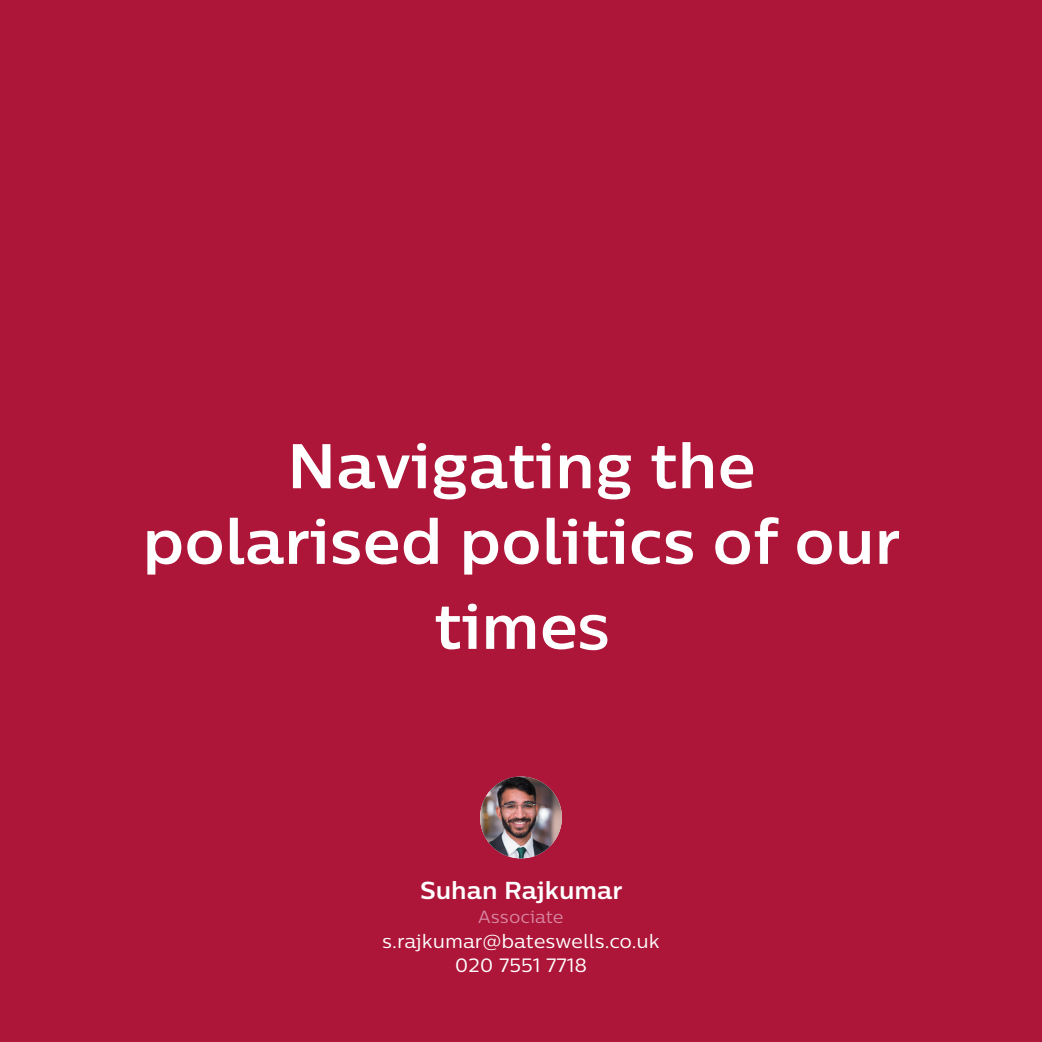
<style>
.page{position:relative;width:1042px;height:1042px;background:#ad1639}
.page>*{position:absolute;margin:0;border:0;box-sizing:border-box;transform-origin:0 0}
.t1{font:700 63px/75.6px "Centrale Sans";color:#fff;text-align:center}
.t2{font:700 24.5px "Centrale Sans";color:#fff}
.t3{font:19.25px/24.5px "Centrale Sans";color:#fff;text-align:center}
.t4{font:17.5px "Centrale Sans";color:#d885a3}
.s1{font-weight:400}
</style>
<div class="page">
<img style="left:480px;top:776px;width:82px;height:82px;border-radius:41px">
<p class="t1" style="left:143px;top:427px;width:759px">Navigating the polarised politics of our</p>
<p class="t1" style="left:434px;top:587px;width:176px">time<span class="s1">s</span></p>
<p class="t2" style="left:420px;top:874px;width:204px">Suhan Rajkumar</p>
<p class="t4" style="left:478px;top:906px;width:87px">Associate</p>
<p class="t3" style="left:382px;top:928px;width:279px">s.rajkumar@bateswells.co.uk<br>020 7551 7718</p>
</div>
